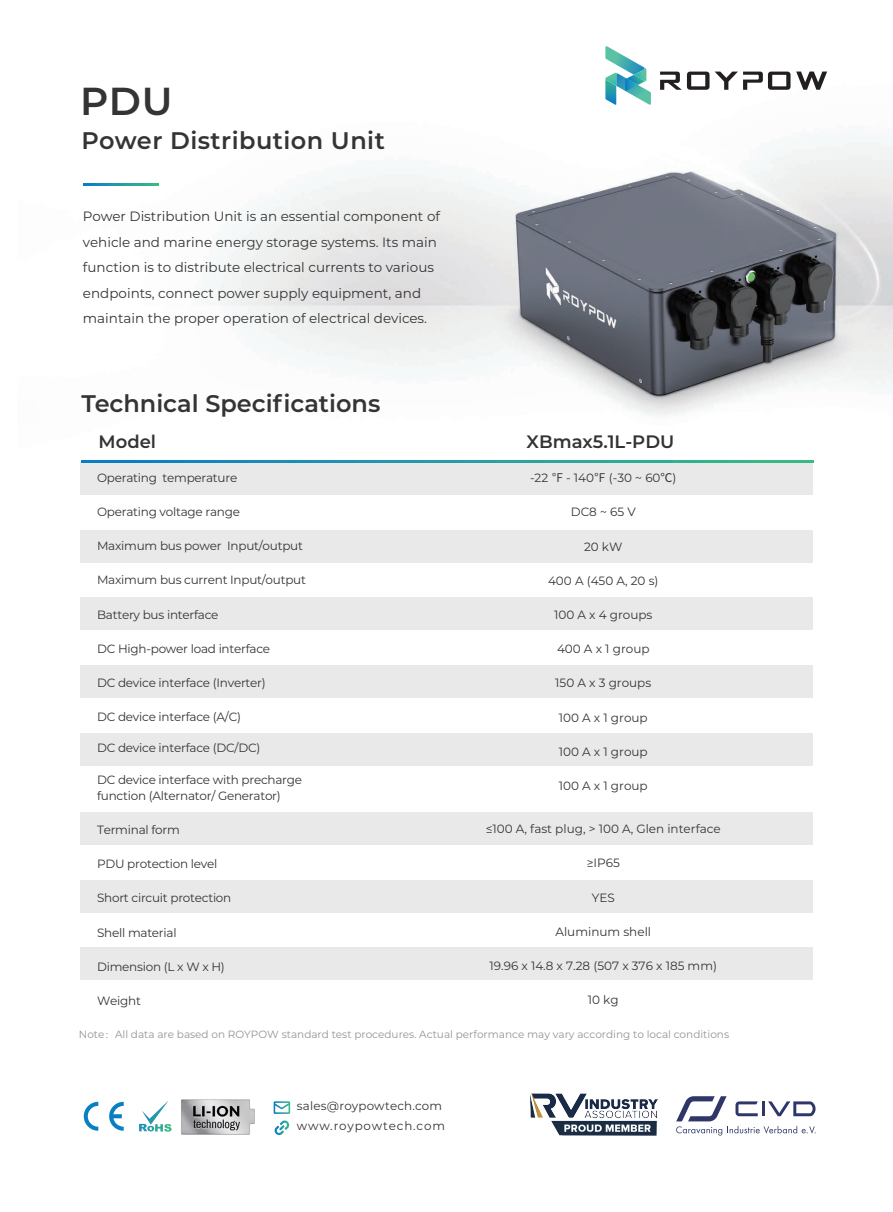
<style>
.page{position:relative;width:893px;height:1212px;background:#fff}
.page>*{position:absolute;margin:0;border:0;box-sizing:border-box;transform-origin:0 0}
.t1{font:600 39px "Montserrat";color:#343434}
.t2{font:600 24px "Montserrat";color:#343434}
.t3{font:600 24px "Montserrat";letter-spacing:.02em;color:#343434}
.t4{font:600 18px "Montserrat";color:#333334}
.t5{font:13.5px/25.5px "Montserrat";color:#343434}
.t6{font:12px/16.2px "Montserrat";letter-spacing:-.02em;color:#343434}
.t7{font:12px "Montserrat";color:#343434}
.t8{font:11.85px/20px "Montserrat";letter-spacing:.025em;color:#333334}
.t9{font:10.5px "Montserrat";color:#939498}
.s1{font-family:"Source Han Sans SC"}
.s2{font-family:"Adobe Song Std";font-weight:300}
</style>
<div class="page">
<img style="left:80px;top:71px;width:813px;height:1065px">
<div style="left:80px;top:530px;width:732px;height:33px;background:#e9e9e9"></div>
<div style="left:80px;top:462px;width:732px;height:33px;background:#e9e9e9"></div>
<div style="left:80px;top:665px;width:732px;height:33px;background:#e9e9e9"></div>
<div style="left:80px;top:598px;width:732px;height:32px;background:#e9e9e9"></div>
<div style="left:80px;top:812px;width:732px;height:33px;background:#e9e9e9"></div>
<div style="left:80px;top:733px;width:732px;height:32px;background:#e9e9e9"></div>
<div style="left:80px;top:947px;width:732px;height:33px;background:#e9e9e9"></div>
<div style="left:80px;top:880px;width:732px;height:32px;background:#e9e9e9"></div>
<hr style="left:81px;top:461px;width:732px;height:1px;background:#38b885">
<svg style="left:81px;top:461px;width:620px;height:1px"></svg>
<svg style="left:796px;top:72px;width:31px;height:18px"></svg>
<svg style="left:715px;top:72px;width:75px;height:18px"></svg>
<svg style="left:660px;top:72px;width:49px;height:18px"></svg>
<svg style="left:605px;top:46px;width:46px;height:59px"></svg>
<svg style="left:83px;top:184px;width:75px;height:2px"></svg>
<svg style="left:84px;top:1102px;width:40px;height:29px"></svg>
<svg style="left:139px;top:1100px;width:30px;height:31px"></svg>
<svg style="left:274px;top:1120px;width:16px;height:15px"></svg>
<svg style="left:274px;top:1101px;width:16px;height:13px"></svg>
<img style="left:169px;top:1082px;width:89px;height:54px">
<svg style="left:676px;top:1096px;width:141px;height:39px"></svg>
<img style="left:520px;top:1081px;width:146px;height:55px">
<h1 class="t1" style="left:80px;top:73px;width:94px">PDU</h1>
<h2 class="t3" style="left:82px;top:124px;width:305px">Power Distribution Unit</h2>
<p class="t5" style="left:83px;top:203px;width:359px">Power Distribution Unit is an essential component of vehicle and marine energy storage systems. Its main function is to distribute electrical currents to various endpoints, connect power supply equipment, and maintain the proper operation of electrical devices.</p>
<h2 class="t2" style="left:82px;top:386px;width:300px">Technical Specifications</h2>
<h3 class="t4" style="left:99px;top:428px;width:59px">Model</h3>
<h3 class="t4" style="left:527px;top:429px;width:149px">XBmax5.1L-PDU</h3>
<p class="t6" style="left:97px;top:469px;width:142px">Operating temperature</p>
<p class="t6" style="left:97px;top:503px;width:144px">Operating voltage range</p>
<p class="t6" style="left:97px;top:537px;width:207px">Maximum bus power Input/output</p>
<p class="t6" style="left:97px;top:572px;width:210px">Maximum bus current Input/output</p>
<p class="t6" style="left:97px;top:606px;width:123px">Battery bus interface</p>
<p class="t6" style="left:97px;top:640px;width:175px">DC High-power load interface</p>
<p class="t6" style="left:97px;top:674px;width:170px">DC device interface (Inverter)</p>
<p class="t6" style="left:97px;top:708px;width:145px">DC device interface (A/C)</p>
<p class="t6" style="left:97px;top:740px;width:165px">DC device interface (DC/DC)</p>
<p class="t6" style="left:97px;top:771px;width:206px">DC device interface with precharge function (Alternator/ Generator)</p>
<p class="t6" style="left:97px;top:821px;width:84px">Terminal form</p>
<p class="t6" style="left:97px;top:855px;width:122px">PDU protection level</p>
<p class="t6" style="left:97px;top:890px;width:136px">Short circuit protection</p>
<p class="t6" style="left:97px;top:924px;width:81px">Shell material</p>
<p class="t6" style="left:97px;top:958px;width:129px">Dimension (L x W x H)</p>
<p class="t6" style="left:97px;top:992px;width:45px">Weight</p>
<p class="t6" style="left:530px;top:469px;width:148px">-22 <span class="s1">℉</span> - 140<span class="s1">℉</span> (-30 ~ 60<span class="s1">℃</span>)</p>
<p class="t6" style="left:571px;top:504px;width:67px">DC8 ~ 65 V</p>
<p class="t6" style="left:584px;top:538px;width:40px">20 kW</p>
<p class="t6" style="left:548px;top:572px;width:112px">400 A (450 A, 20 s)</p>
<p class="t7" style="left:554px;top:606px;width:100px">100 A x 4 groups</p>
<p class="t7" style="left:557px;top:641px;width:94px">400 A x 1 group</p>
<p class="t7" style="left:555px;top:675px;width:98px">150 A x 3 groups</p>
<p class="t7" style="left:559px;top:709px;width:90px">100 A x 1 group</p>
<p class="t7" style="left:559px;top:743px;width:90px">100 A x 1 group</p>
<p class="t7" style="left:559px;top:777px;width:90px">100 A x 1 group</p>
<p class="t7" style="left:486px;top:821px;width:237px">≤100 A, fast plug, &gt; 100 A, Glen interface</p>
<p class="t6" style="left:587px;top:855px;width:35px">≥IP65</p>
<p class="t6" style="left:592px;top:889px;width:25px">YES</p>
<p class="t7" style="left:555px;top:923px;width:97px">Aluminum shell</p>
<p class="t7" style="left:490px;top:957px;width:229px">19.96 x 14.8 x 7.28 (507 x 376 x 185 mm)</p>
<p class="t6" style="left:588px;top:991px;width:32px">10 kg</p>
<p class="t9" style="left:79px;top:1027px;width:652px">Note<span class="s2">：</span>All data are based on ROYPOW standard test procedures. Actual performance may vary according to local conditions</p>
<p class="t8" style="left:297px;top:1096px;width:150px">sales@roypowtech.com www.roypowtech.com</p>
</div>
